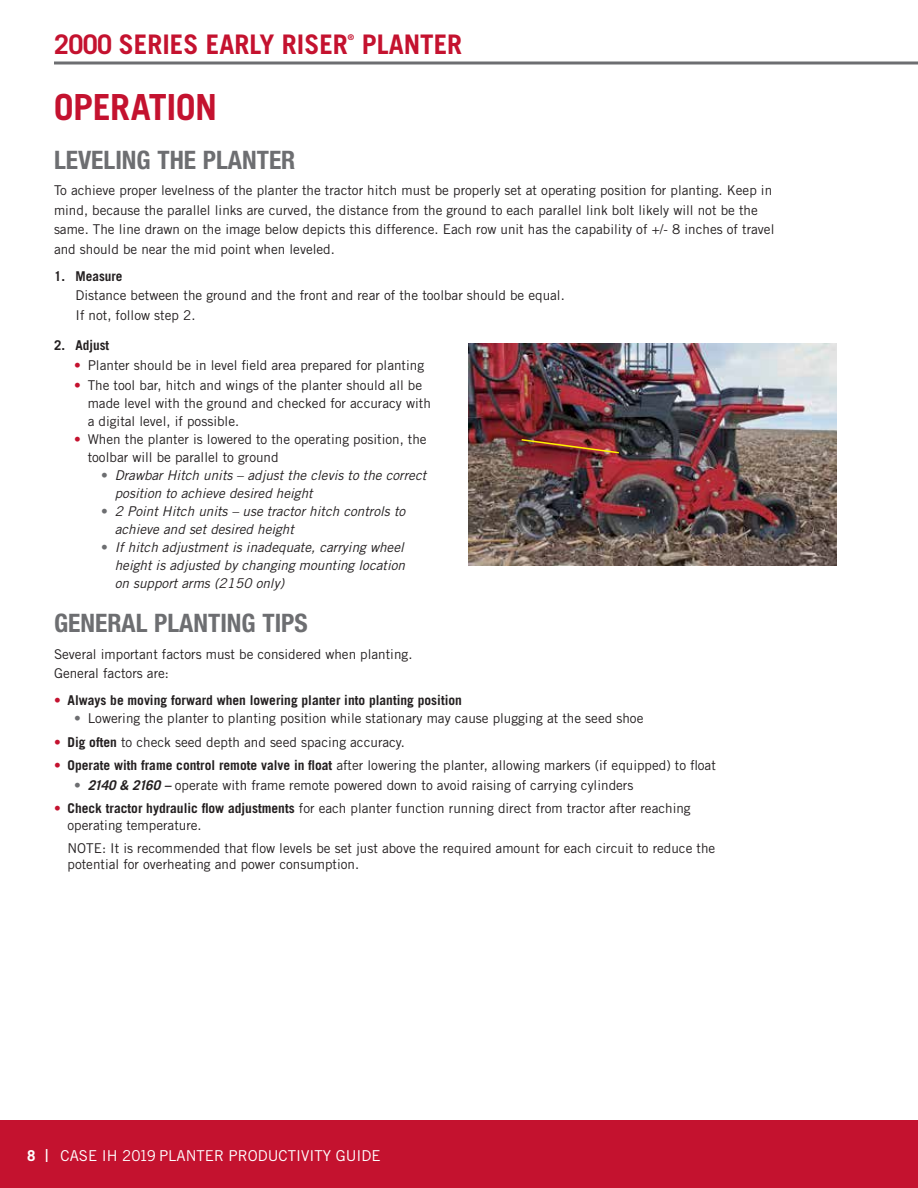
<style>
.page{position:relative;width:918px;height:1188px;background:#fff}
.page>*{position:absolute;margin:0;border:0;box-sizing:border-box;transform-origin:0 0}
.t1{font:700 36px "Trade Gothic LT Std";letter-spacing:-.02em;color:#c4122f}
.t2{font:700 27px "Trade Gothic LT Std";color:#c4122f}
.t3{font:700 condensed 25.5px "Helvetica Neue";color:#6d6e71}
.t4{font:15px "Trade Gothic LT Std";color:#fff}
.t5{font:13.5px/19.5px "Trade Gothic LT Std";color:#231f20}
.t6{font:italic 13.5px/18px "Trade Gothic LT Std";color:#231f20}
.t7{font:700 13.5px "Trade Gothic LT Std";color:#231f20}
.t8{font:700 7.8px "Trade Gothic LT Std";color:#c4122f}
.s1{color:#c4122f}
.s2{font-style:normal;color:#6d6e71}
.s3{font-weight:400;color:#c4122f}
.s4{color:#6d6e71}
.s5{font-weight:700}
.s6{font-weight:700;font-style:italic}
.s7{font-size:18px}
</style>
<div class="page">
<div style="left:0;top:1120px;width:918px;height:68px;background:#c4122f"></div>
<hr style="left:54px;top:62px;width:864px;height:2px;background:#6d6e71">
<img style="left:468px;top:343px;width:369px;height:223px">
<img style="left:520px;top:438px;width:101px;height:16px">
<h2 class="t2" style="left:54px;top:28px;width:295px">2000 SERIES EARLY RISER</h2>
<p class="t8" style="left:348px;top:33px;width:8px">®</p>
<h2 class="t2" style="left:362px;top:28px;width:102px">PLANTER</h2>
<h1 class="t1" style="left:54px;top:86px;width:165px">OPERATION</h1>
<h3 class="t3" style="left:54px;top:144px;width:243px">LEVELING THE PLANTER</h3>
<p class="t5" style="left:54px;top:180px;width:722px">To achieve proper levelness of the planter the tractor hitch must be properly set at operating position for planting. Keep in mind, because the parallel links are curved, the distance from the ground to each parallel link bolt likely will not be the same. The line drawn on the image below depicts this difference. Each row unit has the capability of +/- 8 inches of travel and should be near the mid point when leveled.</p>
<p class="t7" style="left:54px;top:268px;width:70px">1. Measure</p>
<p class="t5" style="left:76px;top:286px;width:491px">Distance between the ground and the front and rear of the toolbar should be equal.<br>If not, follow step 2.</p>
<p class="t7" style="left:54px;top:337px;width:57px">2. Adjust</p>
<p class="t5" style="left:74px;top:355px;width:351px"><span class="s1">•</span> Planter should be in level field area prepared for planting</p>
<p class="t5" style="left:88px;top:376px;width:345px;line-height:18px;text-indent:-14px"><span class="s1">•</span> The tool bar, hitch and wings of the planter should all be made level with the ground and checked for accuracy with a digital level, if possible.</p>
<p class="t5" style="left:88px;top:430px;width:340px;line-height:18px;text-indent:-14px"><span class="s1">•</span> When the planter is lowered to the operating position, the toolbar will be parallel to ground</p>
<p class="t6" style="left:115px;top:467px;width:313px;text-indent:-14px"><span class="s2">•</span> Drawbar Hitch units – adjust the clevis to the correct position to achieve desired height</p>
<p class="t6" style="left:115px;top:503px;width:292px;text-indent:-14px"><span class="s2">•</span> 2 Point Hitch units – use tractor hitch controls to achieve and set desired height</p>
<p class="t6" style="left:115px;top:539px;width:292px;text-align:justify;text-indent:-14px"><span class="s2">•</span> If hitch adjustment is inadequate, carrying wheel height is adjusted by changing mounting location on support arms (2150 only)</p>
<h3 class="t3" style="left:54px;top:608px;width:255px">GENERAL PLANTING TIPS</h3>
<p class="t5" style="left:54px;top:644px;width:360px">Several important factors must be considered when planting.<br>General factors are:</p>
<p class="t7" style="left:54px;top:692px;width:410px"><span class="s3">•</span> Always be moving forward when lowering planter into planting position</p>
<p class="t5" style="left:74px;top:709px;width:571px"><span class="s4">•</span> Lowering the planter to planting position while stationary may cause plugging at the seed shoe</p>
<p class="t5" style="left:54px;top:732px;width:353px"><span class="s1">•</span> <span class="s5">Dig often</span> to check seed depth and seed spacing accuracy.</p>
<p class="t5" style="left:54px;top:755px;width:663px"><span class="s1">•</span> <span class="s5">Operate with frame control remote valve in float</span> after lowering the planter, allowing markers (if equipped) to float</p>
<p class="t5" style="left:74px;top:775px;width:561px"><span class="s4">•</span> <span class="s6">2140 &amp; 2160 –</span> operate with frame remote powered down to avoid raising of carrying cylinders</p>
<p class="t5" style="left:68px;top:800px;width:625px;line-height:16.5px;text-indent:-14px"><span class="s1">•</span> <span class="s5">Check tractor hydraulic flow adjustments</span> for each planter function running direct from tractor after reaching operating temperature.</p>
<p class="t5" style="left:68px;top:840px;width:649px;line-height:16.5px">NOTE: It is recommended that flow levels be set just above the required amount for each circuit to reduce the potential for overheating and power consumption.</p>
<p class="t4" style="left:27px;top:1146px;width:355px"><span class="s5">8</span> <span class="s7">I</span> CASE IH 2019 PLANTER PRODUCTIVITY GUIDE</p>
</div>
